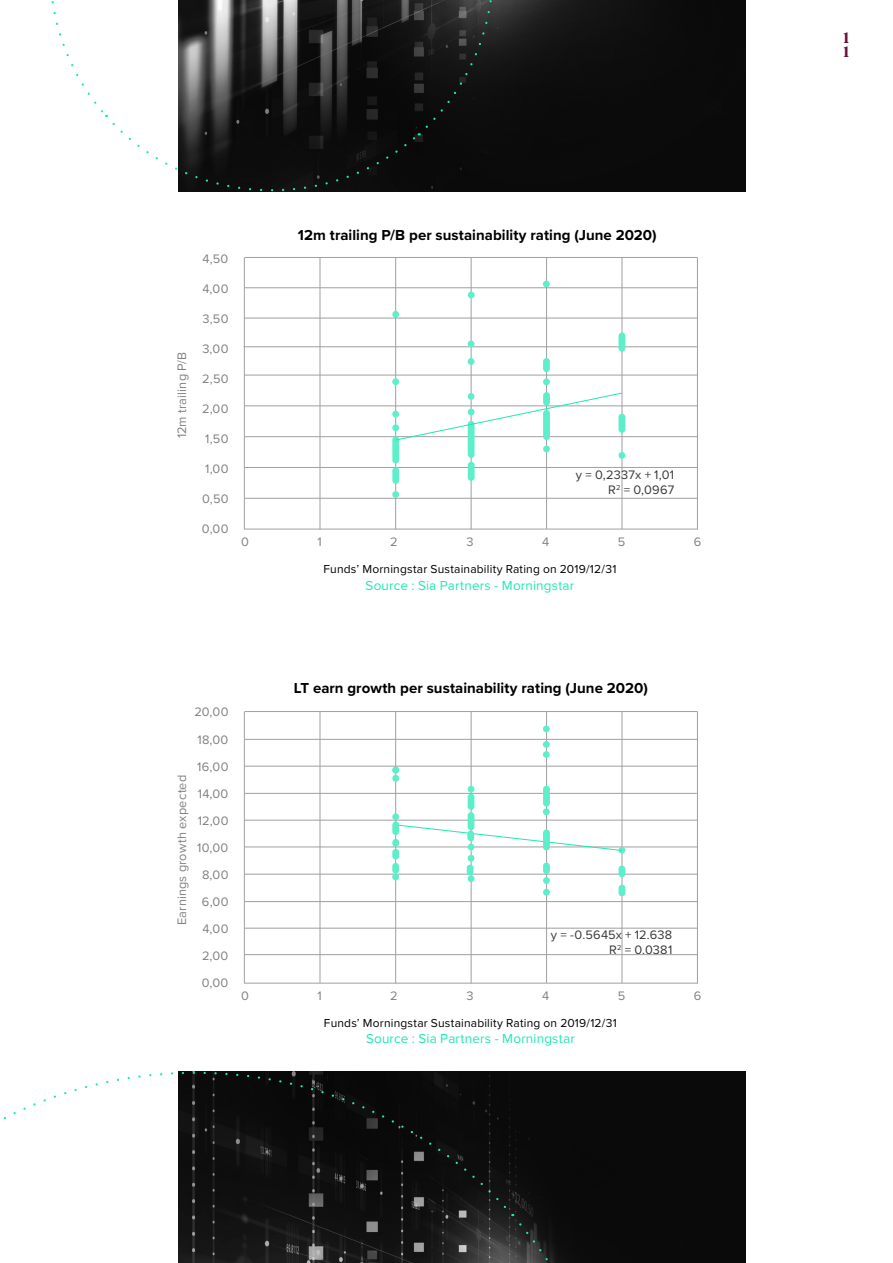
<style>
.page{position:relative;width:893px;height:1263px;background:#fff}
.page>*{position:absolute;margin:0;border:0;box-sizing:border-box;transform-origin:0 0}
.t1{font:700 15px "Proxima Nova";letter-spacing:.005em;color:#000}
.t2{font:700 15px/14.1px "Noe Display";color:#690f3c}
.t3{font:13.5px "Proxima Nova";letter-spacing:.01em;color:#1de9b6}
.t4{font:12.75px/27px "Proxima Nova";letter-spacing:.015em;color:#818182;text-align:right}
.t5{font:12.75px/15px "Proxima Nova";letter-spacing:.015em;color:#383838;text-align:right}
.t6{font:12px "Proxima Nova";letter-spacing:.015em;color:#000}
</style>
<div class="page">
<hr style="left:244px;top:346px;width:453px;height:1px;background:#a1a0a0">
<hr style="left:244px;top:375px;width:453px;height:1px;background:#a1a0a0">
<hr style="left:244px;top:405px;width:454px;height:1px;background:#a1a0a0">
<hr style="left:244px;top:436px;width:453px;height:1px;background:#a1a0a0">
<hr style="left:244px;top:467px;width:453px;height:1px;background:#a1a0a0">
<hr style="left:244px;top:498px;width:454px;height:1px;background:#a1a0a0">
<hr style="left:244px;top:529px;width:454px;height:1px;background:#a1a0a0">
<hr style="left:244px;top:258px;width:1px;height:271px;background:#a1a0a0">
<hr style="left:320px;top:257px;width:1px;height:272px;background:#a1a0a0">
<hr style="left:395px;top:257px;width:1px;height:272px;background:#a1a0a0">
<hr style="left:471px;top:258px;width:1px;height:271px;background:#a1a0a0">
<hr style="left:546px;top:258px;width:1px;height:271px;background:#a1a0a0">
<hr style="left:622px;top:258px;width:1px;height:271px;background:#a1a0a0">
<hr style="left:697px;top:258px;width:1px;height:271px;background:#a1a0a0">
<div style="left:392px;top:378px;width:7px;height:7px;background:#5cefca;border-radius:50%"></div>
<div style="left:468px;top:292px;width:7px;height:6px;background:#5cefca;border-radius:50%"></div>
<div style="left:543px;top:281px;width:7px;height:6px;background:#5cefca;border-radius:50%"></div>
<div style="left:543px;top:378px;width:7px;height:7px;background:#5cefca;border-radius:50%"></div>
<div style="left:543px;top:446px;width:7px;height:6px;background:#5cefca;border-radius:50%"></div>
<div style="left:392px;top:411px;width:7px;height:6px;background:#5cefca;border-radius:50%"></div>
<div style="left:392px;top:424px;width:7px;height:7px;background:#5cefca;border-radius:50%"></div>
<div style="left:392px;top:491px;width:7px;height:7px;background:#5cefca;border-radius:50%"></div>
<div style="left:392px;top:436px;width:7px;height:27px;background:#5cefca;border-radius:3px"></div>
<div style="left:468px;top:421px;width:6px;height:37px;background:#5cefca;border-radius:3px"></div>
<div style="left:543px;top:358px;width:7px;height:14px;background:#5cefca;border-radius:3px"></div>
<div style="left:618px;top:414px;width:7px;height:19px;background:#5cefca;border-radius:3px"></div>
<div style="left:392px;top:467px;width:7px;height:17px;background:#5cefca;border-radius:3px"></div>
<div style="left:618px;top:452px;width:7px;height:7px;background:#5cefca;border-radius:50%"></div>
<div style="left:392px;top:311px;width:7px;height:7px;background:#5cefca;border-radius:50%"></div>
<hr style="left:244px;top:318px;width:454px;height:1px;background:#a1a0a0">
<hr style="left:244px;top:287px;width:454px;height:1px;background:#a1a0a0">
<hr style="left:244px;top:257px;width:454px;height:1px;background:#a1a0a0">
<svg style="left:468px;top:341px;width:6px;height:6px"></svg>
<div style="left:468px;top:358px;width:6px;height:7px;background:#5cefca;border-radius:50%"></div>
<div style="left:468px;top:462px;width:7px;height:19px;background:#5cefca;border-radius:3px"></div>
<div style="left:618px;top:332px;width:7px;height:20px;background:#5cefca;border-radius:3px"></div>
<svg style="left:395px;top:392px;width:228px;height:49px"></svg>
<hr style="left:244px;top:793px;width:453px;height:1px;background:#a1a0a0">
<hr style="left:244px;top:820px;width:453px;height:1px;background:#a1a0a0">
<hr style="left:244px;top:846px;width:454px;height:1px;background:#a1a0a0">
<hr style="left:244px;top:874px;width:453px;height:1px;background:#a1a0a0">
<hr style="left:244px;top:901px;width:453px;height:1px;background:#a1a0a0">
<hr style="left:244px;top:928px;width:454px;height:1px;background:#a1a0a0">
<hr style="left:244px;top:983px;width:454px;height:1px;background:#a1a0a0">
<hr style="left:244px;top:712px;width:1px;height:271px;background:#a1a0a0">
<hr style="left:320px;top:711px;width:1px;height:272px;background:#a1a0a0">
<hr style="left:395px;top:711px;width:1px;height:272px;background:#a1a0a0">
<hr style="left:471px;top:712px;width:1px;height:271px;background:#a1a0a0">
<hr style="left:546px;top:712px;width:1px;height:271px;background:#a1a0a0">
<hr style="left:622px;top:712px;width:1px;height:271px;background:#a1a0a0">
<hr style="left:697px;top:712px;width:1px;height:271px;background:#a1a0a0">
<div style="left:392px;top:813px;width:7px;height:7px;background:#5cefca;border-radius:50%"></div>
<svg style="left:468px;top:786px;width:6px;height:6px"></svg>
<div style="left:392px;top:873px;width:7px;height:7px;background:#5cefca;border-radius:50%"></div>
<div style="left:392px;top:821px;width:7px;height:14px;background:#5cefca;border-radius:3px"></div>
<div style="left:543px;top:786px;width:7px;height:21px;background:#5cefca;border-radius:3px"></div>
<div style="left:618px;top:885px;width:7px;height:11px;background:#5cefca;border-radius:3px"></div>
<div style="left:618px;top:847px;width:7px;height:6px;background:#5cefca;border-radius:50%"></div>
<div style="left:543px;top:725px;width:7px;height:7px;background:#5cefca;border-radius:50%"></div>
<hr style="left:244px;top:766px;width:454px;height:1px;background:#a1a0a0">
<hr style="left:244px;top:739px;width:454px;height:1px;background:#a1a0a0">
<hr style="left:244px;top:711px;width:454px;height:1px;background:#a1a0a0">
<svg style="left:398px;top:824px;width:225px;height:27px"></svg>
<hr style="left:244px;top:954px;width:454px;height:1px;background:#a1a0a0">
<div style="left:392px;top:767px;width:7px;height:7px;background:#5cefca;border-radius:50%"></div>
<div style="left:392px;top:775px;width:7px;height:7px;background:#5cefca;border-radius:50%"></div>
<div style="left:392px;top:839px;width:7px;height:8px;background:#5cefca;border-radius:3px"></div>
<div style="left:392px;top:849px;width:7px;height:10px;background:#5cefca;border-radius:3px"></div>
<div style="left:392px;top:863px;width:7px;height:10px;background:#5cefca;border-radius:3px"></div>
<div style="left:468px;top:793px;width:6px;height:17px;background:#5cefca;border-radius:3px"></div>
<div style="left:468px;top:812px;width:6px;height:18px;background:#5cefca;border-radius:3px"></div>
<div style="left:467px;top:830px;width:7px;height:11px;background:#5cefca;border-radius:3px"></div>
<div style="left:467px;top:864px;width:7px;height:11px;background:#5cefca;border-radius:3px"></div>
<div style="left:468px;top:843px;width:6px;height:7px;background:#5cefca;border-radius:50%"></div>
<div style="left:468px;top:855px;width:6px;height:7px;background:#5cefca;border-radius:50%"></div>
<div style="left:468px;top:875px;width:6px;height:7px;background:#5cefca;border-radius:50%"></div>
<div style="left:543px;top:741px;width:7px;height:7px;background:#5cefca;border-radius:50%"></div>
<div style="left:543px;top:751px;width:7px;height:7px;background:#5cefca;border-radius:50%"></div>
<div style="left:543px;top:808px;width:7px;height:7px;background:#5cefca;border-radius:50%"></div>
<div style="left:543px;top:877px;width:7px;height:7px;background:#5cefca;border-radius:50%"></div>
<div style="left:543px;top:889px;width:7px;height:7px;background:#5cefca;border-radius:50%"></div>
<div style="left:543px;top:829px;width:7px;height:21px;background:#5cefca;border-radius:3px"></div>
<div style="left:543px;top:862px;width:7px;height:12px;background:#5cefca;border-radius:3px"></div>
<div style="left:618px;top:865px;width:7px;height:12px;background:#5cefca;border-radius:3px"></div>
<img style="left:516px;top:0;width:229px;height:191px">
<div style="left:610px;top:1071px;width:135px;height:192px;background:#0a0a0a"></div>
<div style="left:0;top:961px;width:610px;height:302px;background:#000;opacity:.28"></div>
<svg style="left:0;top:1027px;width:508px;height:183px"></svg>
<svg style="left:477px;top:1214px;width:188px;height:49px;background:#1a1b1b"></svg>
<svg style="left:51px;top:0;width:465px;height:192px"></svg>
<p class="t4" style="left:168px;top:438px;width:88px;rotate:-90deg">12m trailing P/B</p>
<p class="t4" style="left:203px;top:244px;width:27px">4,50</p>
<p class="t4" style="left:202px;top:274px;width:28px">4,00</p>
<p class="t4" style="left:203px;top:304px;width:27px">3,50</p>
<p class="t4" style="left:202px;top:334px;width:28px">3,00</p>
<p class="t4" style="left:202px;top:364px;width:28px">2,50</p>
<p class="t4" style="left:202px;top:394px;width:28px">2,00</p>
<p class="t4" style="left:205px;top:424px;width:25px">1,50</p>
<p class="t4" style="left:205px;top:454px;width:25px">1,00</p>
<p class="t4" style="left:202px;top:484px;width:28px">0,50</p>
<p class="t4" style="left:202px;top:514px;width:28px">0,00</p>
<p class="t1" style="left:298px;top:224px;width:360px">12m trailing P/B per sustainability rating (June 2020)</p>
<p class="t5" style="left:576px;top:467px;width:100px">y = 0,2337x + 1,01<br>R<sup>2</sup> = 0,0967</p>
<p class="t4" style="left:241px;top:528px;width:9px">0</p>
<p class="t4" style="left:317px;top:528px;width:6px">1</p>
<p class="t4" style="left:390px;top:528px;width:9px">2</p>
<p class="t4" style="left:466px;top:528px;width:9px">3</p>
<p class="t4" style="left:542px;top:528px;width:9px">4</p>
<p class="t4" style="left:618px;top:528px;width:9px">5</p>
<p class="t4" style="left:694px;top:528px;width:9px">6</p>
<p class="t6" style="left:324px;top:560px;width:294px">Funds’ Morningstar Sustainability Rating on 2019/12/31</p>
<p class="t3" style="left:366px;top:575px;width:210px">Source : Sia Partners - Morningstar</p>
<p class="t4" style="left:194px;top:698px;width:36px">20,00<br>18,00<br>16,00<br>14,00<br>12,00<br>10,00<br>8,00<br>6,00<br>4,00<br>2,00<br>0,00</p>
<p class="t4" style="left:168px;top:925px;width:152px;rotate:-90deg">Earnings growth expected</p>
<p class="t1" style="left:294px;top:677px;width:355px">LT earn growth per sustainability rating (June 2020)</p>
<p class="t5" style="left:551px;top:926px;width:123px">y = -0.5645x + 12.638<br>R<sup>2</sup> = 0.0381</p>
<p class="t4" style="left:241px;top:982px;width:9px">0</p>
<p class="t4" style="left:317px;top:982px;width:6px">1</p>
<p class="t4" style="left:390px;top:982px;width:9px">2</p>
<p class="t4" style="left:466px;top:982px;width:9px">3</p>
<p class="t4" style="left:542px;top:982px;width:9px">4</p>
<p class="t4" style="left:618px;top:982px;width:9px">5</p>
<p class="t4" style="left:694px;top:982px;width:9px">6</p>
<p class="t6" style="left:324px;top:1014px;width:294px">Funds’ Morningstar Sustainability Rating on 2019/12/31</p>
<p class="t3" style="left:366px;top:1028px;width:210px">Source : Sia Partners - Morningstar</p>
<p class="t2" style="left:843px;top:30px;width:8px">1<br>1</p>
</div>
